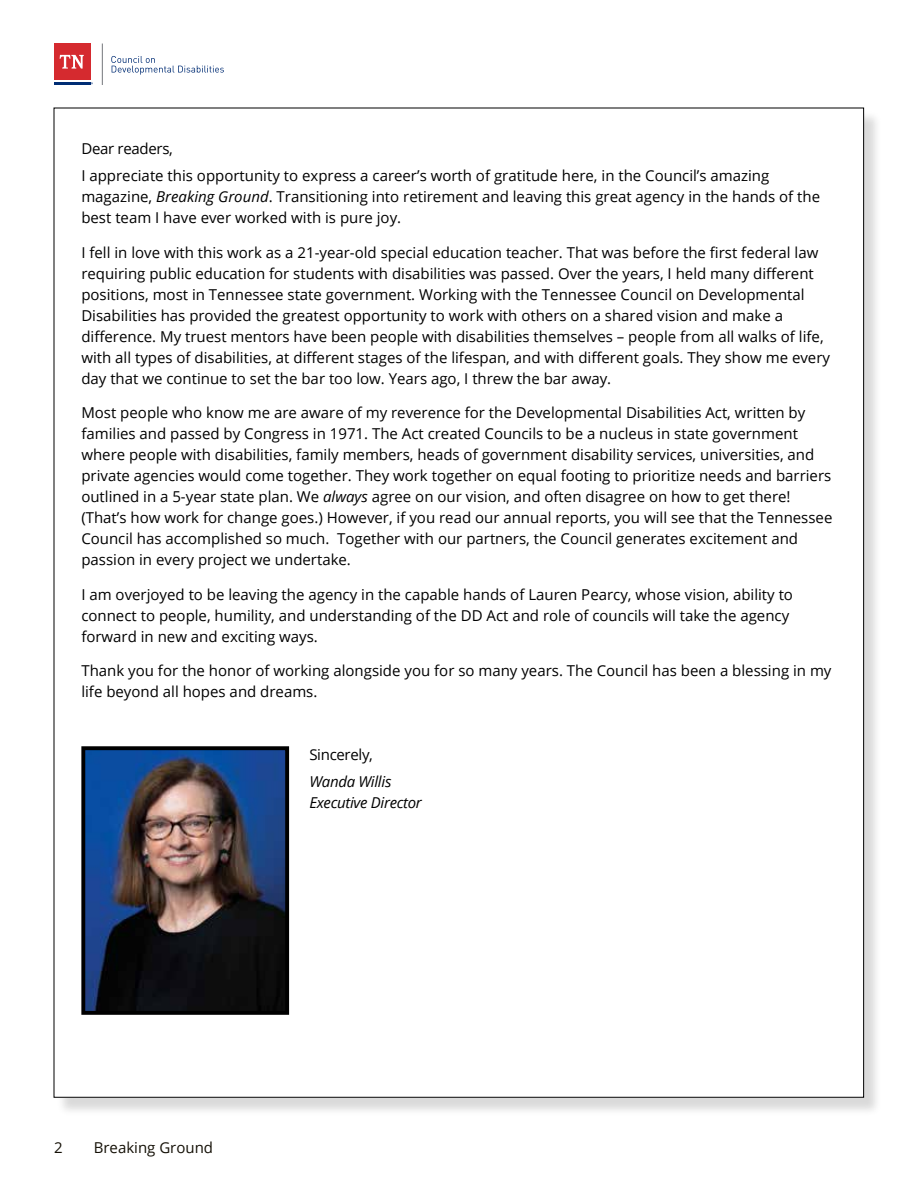
<style>
.page{position:relative;width:918px;height:1188px;background:#fff}
.page>*{position:absolute;margin:0;border:0;box-sizing:border-box;transform-origin:0 0}
.t1{font:15px/21px "Open Sans";color:#000}
.t2{font:italic 15px/21px "Open Sans";letter-spacing:-.02em;color:#000}
.t3{font:15px "Open Sans";color:#141006}
.t4{font:15px "Open Sans";letter-spacing:-.02em;color:#000}
.s1{font-style:italic}
</style>
<div class="page">
<div style="left:56px;top:110px;width:827px;height:1006px;background:#000;opacity:.15"></div>
<div style="left:54px;top:108px;width:810px;height:989px;background:#fff"></div>
<img style="left:86px;top:751px;width:198px;height:259px">
<div style="left:81px;top:746px;width:208px;height:269px;border:4px solid #000"></div>
<hr style="left:102px;top:44px;width:1px;height:41px;background:#74777b">
<svg style="left:111px;top:56px;width:113px;height:19px"></svg>
<div style="left:54px;top:44px;width:36px;height:36px;background:#d52a2f"></div>
<hr style="left:54px;top:81px;width:36px;height:3px;background:#002d74">
<svg style="left:60px;top:55px;width:24px;height:14px"></svg>
<p class="t1" style="left:81px;top:134px;width:690px;line-height:27.8px">Dear readers,<br>I appreciate this opportunity to express a career’s worth of gratitude here, in the Council’s amazing</p>
<p class="t1" style="left:81px;top:186px;width:740px">magazine, <span class="s1">Breaking Ground</span>. Transitioning into retirement and leaving this great agency in the hands of the best team I have ever worked with is pure joy.</p>
<p class="t1" style="left:81px;top:242px;width:750px">I fell in love with this work as a 21-year-old special education teacher. That was before the first federal law requiring public education for students with disabilities was passed. Over the years, I held many different positions, most in Tennessee state government. Working with the Tennessee Council on Developmental Disabilities has provided the greatest opportunity to work with others on a shared vision and make a difference. My truest mentors have been people with disabilities themselves – people from all walks of life, with all types of disabilities, at different stages of the lifespan, and with different goals. They show me every day that we continue to set the bar too low. Years ago, I threw the bar away.</p>
<p class="t1" style="left:81px;top:402px;width:753px">Most people who know me are aware of my reverence for the Developmental Disabilities Act, written by families and passed by Congress in 1971. The Act created Councils to be a nucleus in state government where people with disabilities, family members, heads of government disability services, universities, and private agencies would come together. They work together on equal footing to prioritize needs and barriers outlined in a 5-year state plan. We <span class="s1">always</span> agree on our vision, and often disagree on how to get there! (That’s how work for change goes.) However, if you read our annual reports, you will see that the Tennessee Council has accomplished so much. Together with our partners, the Council generates excitement and passion in every project we undertake.</p>
<p class="t1" style="left:81px;top:584px;width:713px">I am overjoyed to be leaving the agency in the capable hands of Lauren Pearcy, whose vision, ability to connect to people, humility, and understanding of the DD Act and role of councils will take the agency forward in new and exciting ways.</p>
<p class="t1" style="left:81px;top:660px;width:752px">Thank you for the honor of working alongside you for so many years. The Council has been a blessing in my life beyond all hopes and dreams.</p>
<p class="t4" style="left:309px;top:744px;width:65px">Sincerely,</p>
<p class="t2" style="left:309px;top:771px;width:114px">Wanda Willis<br>Executive Director</p>
<p class="t3" style="left:54px;top:1137px;width:10px">2</p>
<p class="t3" style="left:94px;top:1137px;width:121px">Breaking Ground</p>
</div>
